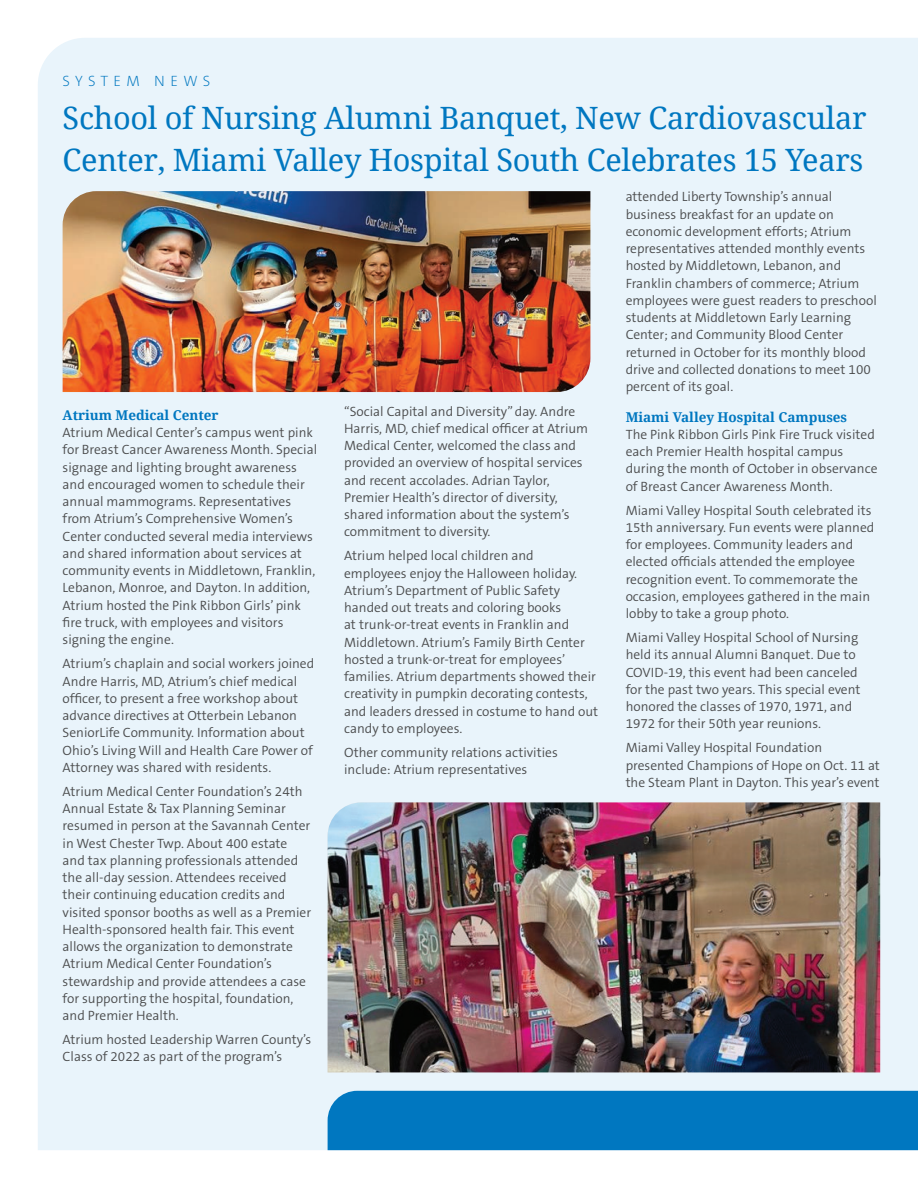
<style>
.page{position:relative;width:918px;height:1188px;background:#fff}
.page>*{position:absolute;margin:0;border:0;box-sizing:border-box;transform-origin:0 0}
.t1{font:30.75px/42px "Noto Serif";letter-spacing:-.01em;color:#0077c0}
.t2{font:200 15px "The Sans B2";letter-spacing:.345em;color:#0077c0}
.t3{font:300 13.5px/17.2px "The Sans B4";color:#4b4c4d}
.t4{font:700 13.5px "Noto Serif";letter-spacing:-.005em;color:#0077c0}
</style>
<div class="page">
<div style="left:38px;top:38px;width:880px;height:1112px;background:#e9f4fb"></div>
<img style="left:63px;top:191px;width:527px;height:201px">
<img style="left:328px;top:802px;width:552px;height:270px">
<div style="left:328px;top:1091px;width:590px;height:59px;background:#0077c0"></div>
<p class="t2" style="left:63px;top:72px;width:149px">SYSTEM NEWS</p>
<p class="t1" style="left:63px;top:95px;width:805px">School of Nursing Alumni Banquet, New Cardiovascular<br>Center, Miami Valley Hospital South Celebrates 15 Years</p>
<p class="t4" style="left:63px;top:406px;width:157px">Atrium Medical Center</p>
<p class="t3" style="left:63px;top:424px;width:256px">Atrium Medical Center’s campus went pink for Breast Cancer Awareness Month. Special signage and lighting brought awareness and encouraged women to schedule their annual mammograms. Representatives from Atrium’s Comprehensive Women’s Center conducted several media interviews and shared information about services at community events in Middletown, Franklin, Lebanon, Monroe, and Dayton. In addition, Atrium hosted the Pink Ribbon Girls’ pink fire truck, with employees and visitors signing the engine.</p>
<p class="t3" style="left:63px;top:655px;width:253px">Atrium’s chaplain and social workers joined Andre Harris, MD, Atrium’s chief medical officer, to present a free workshop about advance directives at Otterbein Lebanon SeniorLife Community. Information about Ohio’s Living Will and Health Care Power of Attorney was shared with residents.</p>
<p class="t3" style="left:63px;top:783px;width:250px">Atrium Medical Center Foundation’s 24th Annual Estate &amp; Tax Planning Seminar resumed in person at the Savannah Center in West Chester Twp. About 400 estate and tax planning professionals attended the all-day session. Attendees received their continuing education credits and visited sponsor booths as well as a Premier Health-sponsored health fair. This event allows the organization to demonstrate Atrium Medical Center Foundation’s stewardship and provide attendees a case for supporting the hospital, foundation, and Premier Health.</p>
<p class="t3" style="left:63px;top:1031px;width:250px">Atrium hosted Leadership Warren County’s<br>Class of 2022 as part of the program’s</p>
<p class="t3" style="left:344px;top:403px;width:246px">“Social Capital and Diversity” day. Andre Harris, MD, chief medical officer at Atrium Medical Center, welcomed the class and provided an overview of hospital services and recent accolades. Adrian Taylor, Premier Health’s director of diversity, shared information about the system’s commitment to diversity.</p>
<p class="t3" style="left:344px;top:548px;width:256px">Atrium helped local children and employees enjoy the Halloween holiday.<br>Atrium’s Department of Public Safety handed out treats and coloring books<br>at trunk-or-treat events in Franklin and Middletown. Atrium’s Family Birth Center hosted a trunk-or-treat for employees’ families. Atrium departments showed their creativity in pumpkin decorating contests, and leaders dressed in costume to hand out candy to employees.</p>
<p class="t3" style="left:344px;top:744px;width:215px">Other community relations activities include: Atrium representatives</p>
<p class="t3" style="left:626px;top:188px;width:253px">attended Liberty Township’s annual business breakfast for an update on economic development efforts; Atrium representatives attended monthly events hosted by Middletown, Lebanon, and Franklin chambers of commerce; Atrium employees were guest readers to preschool students at Middletown Early Learning Center; and Community Blood Center returned in October for its monthly blood drive and collected donations to meet 100 percent of its goal.</p>
<p class="t4" style="left:626px;top:407px;width:223px">Miami Valley Hospital Campuses</p>
<p class="t3" style="left:626px;top:426px;width:253px">The Pink Ribbon Girls Pink Fire Truck visited each Premier Health hospital campus during the month of October in observance of Breast Cancer Awareness Month.</p>
<p class="t3" style="left:626px;top:502px;width:250px">Miami Valley Hospital South celebrated its 15th anniversary. Fun events were planned for employees. Community leaders and elected officials attended the employee recognition event. To commemorate the occasion, employees gathered in the main lobby to take a group photo.</p>
<p class="t3" style="left:626px;top:629px;width:236px">Miami Valley Hospital School of Nursing held its annual Alumni Banquet. Due to COVID-19, this event had been canceled for the past two years. This special event honored the classes of 1970, 1971, and 1972 for their 50th year reunions.</p>
<p class="t3" style="left:626px;top:740px;width:256px">Miami Valley Hospital Foundation presented Champions of Hope on Oct. 11 at the Steam Plant in Dayton. This year’s event</p>
</div>
